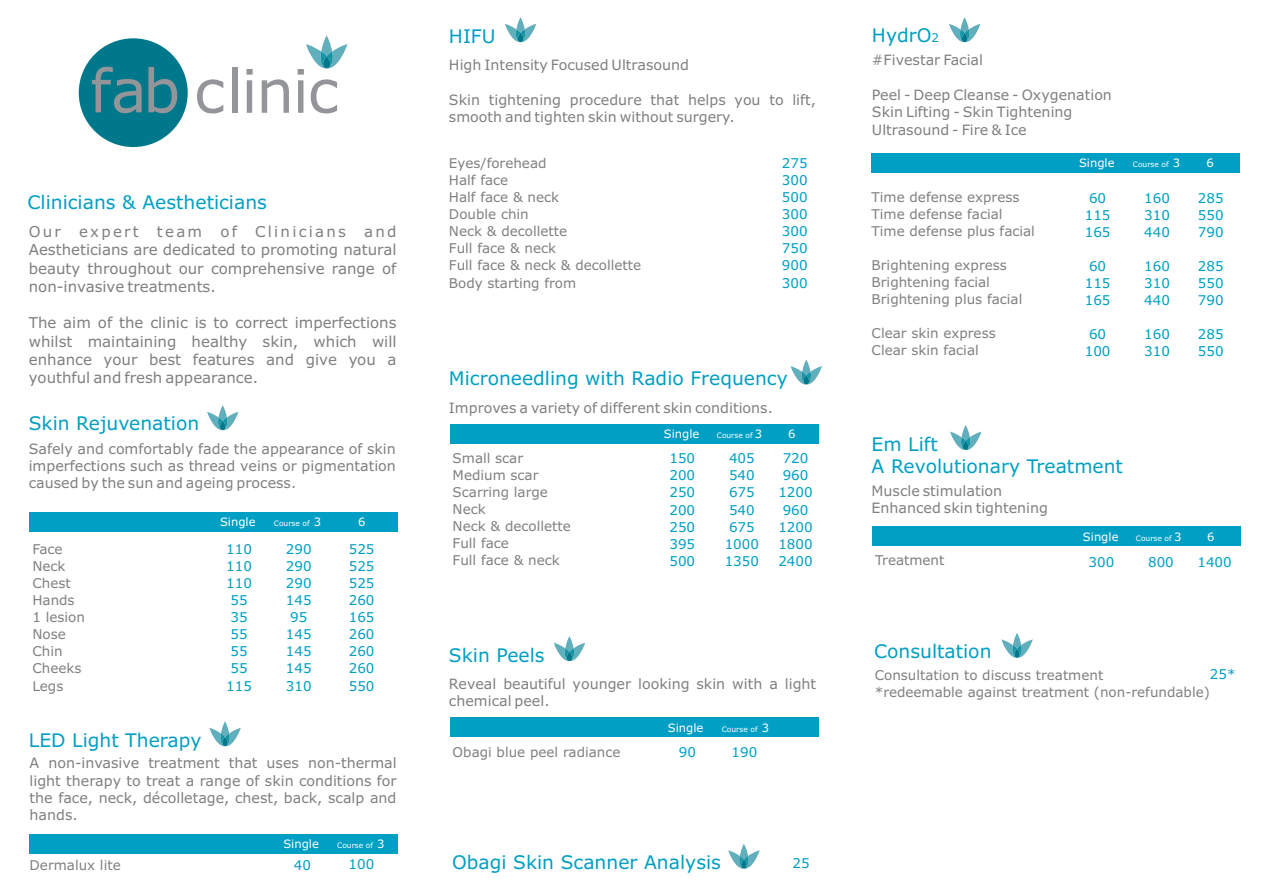
<style>
.page{position:relative;width:1263px;height:894px;background:#fff}
.page>*{position:absolute;margin:0;border:0;box-sizing:border-box;transform-origin:0 0}
.t1{font:18.75px/22.8px "Verdana";color:#009fc3}
.t2{font:15px/18.3px "Verdana";color:#808083;text-align:justify}
.t3{font:14.25px/17.2px "Verdana";color:#808083}
.t4{font:13.5px/17.1px "Verdana";color:#808083}
.t5{font:13.5px/17.1px "Verdana";color:#009fc3;text-align:center}
.t6{font:11.55px "Verdana";color:#fff}
.t7{font:7.5px "Verdana";color:#fff}
.s1{font-size:11.55px}
.s2{font-size:12px}
</style>
<div class="page">
<div style="left:79px;top:38px;width:109px;height:109px;background:#00788b;border-radius:50%"></div>
<svg style="left:92px;top:67px;width:50px;height:46px"></svg>
<svg style="left:148px;top:67px;width:29px;height:46px"></svg>
<svg style="left:197px;top:79px;width:26px;height:34px"></svg>
<div style="left:232px;top:67px;width:5px;height:46px;background:#939598"></div>
<svg style="left:247px;top:69px;width:6px;height:44px"></svg>
<svg style="left:262px;top:79px;width:27px;height:34px"></svg>
<svg style="left:298px;top:35px;width:50px;height:78px"></svg>
<div style="left:30px;top:512px;width:368px;height:20px;background:#009fc3"></div>
<svg style="left:207px;top:405px;width:32px;height:26px"></svg>
<svg style="left:554px;top:636px;width:31px;height:26px"></svg>
<div style="left:450px;top:717px;width:368px;height:20px;background:#009fc3"></div>
<svg style="left:728px;top:844px;width:32px;height:25px"></svg>
<svg style="left:949px;top:17px;width:32px;height:26px"></svg>
<svg style="left:505px;top:17px;width:32px;height:26px"></svg>
<svg style="left:791px;top:359px;width:31px;height:26px"></svg>
<div style="left:450px;top:424px;width:368px;height:20px;background:#009fc3"></div>
<svg style="left:209px;top:721px;width:32px;height:26px"></svg>
<div style="left:872px;top:153px;width:368px;height:20px;background:#009fc3"></div>
<svg style="left:950px;top:425px;width:32px;height:25px"></svg>
<div style="left:872px;top:526px;width:369px;height:20px;background:#009fc3"></div>
<svg style="left:1001px;top:633px;width:32px;height:25px"></svg>
<div style="left:29px;top:834px;width:368px;height:20px;background:#009fc3"></div>
<h1 class="t1" style="left:27px;top:192px;width:241px">Clinicians &amp; Aestheticians</h1>
<p class="t2" style="left:29px;top:224px;width:369px">Our expert team of Clinicians and Aestheticians are dedicated to promoting natural beauty throughout our comprehensive range of non-invasive treatments.</p>
<p class="t2" style="left:29px;top:315px;width:369px">The aim of the clinic is to correct imperfections whilst maintaining healthy skin, which will enhance your best features and give you a youthful and fresh appearance.</p>
<h1 class="t1" style="left:29px;top:414px;width:172px">Skin Rejuvenation</h1>
<p class="t3" style="left:29px;top:441px;width:369px;text-align:justify">Safely and comfortably fade the appearance of skin imperfections such as thread veins or pigmentation caused by the sun and ageing process.</p>
<p class="t6" style="left:220px;top:517px;width:37px">Single</p>
<p class="t7" style="left:274px;top:520px;width:49px">Course of <span class="s1">3</span></p>
<p class="t6" style="left:358px;top:517px;width:9px">6</p>
<p class="t5" style="left:286px;top:542px;width:27px">290<br>290<br>290<br>145<br>95<br>145<br>145<br>145<br>310</p>
<p class="t5" style="left:349px;top:542px;width:27px;text-align:justify">525<br>525<br>525<br>260<br>165<br>260<br>260<br>260<br>550</p>
<p class="t4" style="left:32px;top:542px;width:54px">Face<br>Neck<br>Chest<br>Hands<br>1 lesion<br>Nose<br>Chin<br>Cheeks<br>Legs</p>
<p class="t5" style="left:226px;top:542px;width:27px">110<br>110<br>110<br>55<br>35<br>55<br>55<br>55<br>115</p>
<h1 class="t1" style="left:29px;top:730px;width:174px">LED Light Therapy</h1>
<p class="t3" style="left:30px;top:756px;width:369px;text-align:justify">A non-invasive treatment that uses non-thermal light therapy to treat a range of skin conditions for the face, neck, décolletage, chest, back, scalp and hands.</p>
<p class="t6" style="left:283px;top:839px;width:37px">Single</p>
<p class="t7" style="left:337px;top:842px;width:49px">Course of <span class="s1">3</span></p>
<p class="t4" style="left:30px;top:858px;width:93px">Dermalux lite</p>
<p class="t5" style="left:294px;top:857px;width:19px">40</p>
<p class="t5" style="left:349px;top:857px;width:27px">100</p>
<h1 class="t1" style="left:449px;top:26px;width:48px">HIFU</h1>
<p class="t3" style="left:449px;top:58px;width:242px">High Intensity Focused Ultrasound</p>
<p class="t3" style="left:449px;top:92px;width:369px">Skin tightening procedure that helps you to lift, smooth and tighten skin without surgery.</p>
<p class="t4" style="left:449px;top:156px;width:194px">Eyes/forehead<br>Half face<br>Half face &amp; neck<br>Double chin<br>Neck &amp; decollette<br>Full face &amp; neck<br>Full face &amp; neck &amp; decollette<br>Body starting from</p>
<p class="t5" style="left:782px;top:156px;width:27px;text-align:justify">275<br>300<br>500<br>300<br>300<br>750<br>900<br>300</p>
<h1 class="t1" style="left:449px;top:369px;width:340px">Microneedling with Radio Frequency</h1>
<p class="t3" style="left:449px;top:400px;width:325px">Improves a variety of different skin conditions.</p>
<p class="t4" style="left:453px;top:451px;width:120px">Small scar<br>Medium scar<br>Scarring large<br>Neck<br>Neck &amp; decollette<br>Full face<br>Full face &amp; neck</p>
<p class="t5" style="left:778px;top:451px;width:36px">720<br>960<br>1200<br>960<br>1200<br>1800<br>2400</p>
<p class="t6" style="left:664px;top:429px;width:37px">Single</p>
<p class="t6" style="left:755px;top:429px;width:9px">3</p>
<p class="t6" style="left:788px;top:429px;width:9px">6</p>
<p class="t5" style="left:670px;top:451px;width:27px;text-align:justify">150<br>200<br>250<br>200<br>250<br>395<br>500</p>
<p class="t5" style="left:725px;top:451px;width:36px">405<br>540<br>675<br>540<br>675<br>1000<br>1350</p>
<p class="t7" style="left:717px;top:432px;width:37px">Course of</p>
<h1 class="t1" style="left:449px;top:645px;width:97px">Skin Peels</h1>
<p class="t3" style="left:449px;top:677px;width:369px">Reveal beautiful younger looking skin with a light chemical peel.</p>
<p class="t4" style="left:453px;top:744px;width:169px">Obagi blue peel radiance</p>
<p class="t5" style="left:679px;top:744px;width:19px">90</p>
<p class="t6" style="left:668px;top:723px;width:37px">Single</p>
<p class="t7" style="left:722px;top:726px;width:49px">Course of <span class="s1">3</span></p>
<p class="t5" style="left:732px;top:744px;width:27px">190</p>
<h1 class="t1" style="left:452px;top:852px;width:270px">Obagi Skin Scanner Analysis</h1>
<p class="t5" style="left:792px;top:856px;width:19px">25</p>
<h1 class="t1" style="left:872px;top:26px;width:69px">HydrO<span class="s2">2</span></h1>
<p class="t3" style="left:872px;top:53px;width:113px">#Fivestar Facial</p>
<p class="t3" style="left:872px;top:87px;width:242px">Peel - Deep Cleanse - Oxygenation<br>Skin Lifting - Skin Tightening<br>Ultrasound - Fire &amp; Ice</p>
<p class="t4" style="left:872px;top:190px;width:165px">Time defense express<br>Time defense facial<br>Time defense plus facial</p>
<p class="t4" style="left:872px;top:258px;width:152px">Brightening express<br>Brightening facial<br>Brightening plus facial</p>
<p class="t4" style="left:872px;top:326px;width:126px">Clear skin express<br>Clear skin facial</p>
<p class="t6" style="left:1079px;top:159px;width:37px">Single</p>
<p class="t7" style="left:1133px;top:162px;width:49px">Course of <span class="s1">3</span></p>
<p class="t6" style="left:1207px;top:159px;width:9px">6</p>
<p class="t5" style="left:1198px;top:190px;width:27px;text-align:justify">285<br>550<br>790</p>
<p class="t5" style="left:1198px;top:259px;width:27px;text-align:justify">285<br>550<br>790</p>
<p class="t5" style="left:1198px;top:327px;width:27px;text-align:left">285<br>550</p>
<p class="t5" style="left:1085px;top:190px;width:27px">60<br>115<br>165</p>
<p class="t5" style="left:1085px;top:259px;width:27px">60<br>115<br>165</p>
<p class="t5" style="left:1085px;top:327px;width:27px">60<br>100</p>
<p class="t5" style="left:1144px;top:190px;width:27px;text-align:justify">160<br>310<br>440</p>
<p class="t5" style="left:1144px;top:259px;width:27px;text-align:justify">160<br>310<br>440</p>
<p class="t5" style="left:1144px;top:327px;width:27px;text-align:left">160<br>310</p>
<h1 class="t1" style="left:872px;top:434px;width:253px">Em Lift<br>A Revolutionary Treatment</h1>
<p class="t3" style="left:872px;top:483px;width:178px">Muscle stimulation<br>Enhanced skin tightening</p>
<p class="t4" style="left:875px;top:553px;width:71px">Treatment</p>
<p class="t5" style="left:1197px;top:554px;width:36px">1400</p>
<p class="t6" style="left:1083px;top:533px;width:37px">Single</p>
<p class="t6" style="left:1174px;top:532px;width:9px">3</p>
<p class="t6" style="left:1207px;top:532px;width:9px">6</p>
<p class="t5" style="left:1089px;top:554px;width:27px">300</p>
<p class="t5" style="left:1148px;top:554px;width:27px">800</p>
<p class="t7" style="left:1136px;top:536px;width:37px">Course of</p>
<h1 class="t1" style="left:874px;top:641px;width:119px">Consultation</h1>
<p class="t4" style="left:875px;top:668px;width:337px">Consultation to discuss treatment<br>*redeemable against treatment (non-refundable)</p>
<p class="t5" style="left:1210px;top:667px;width:27px">25*</p>
</div>
